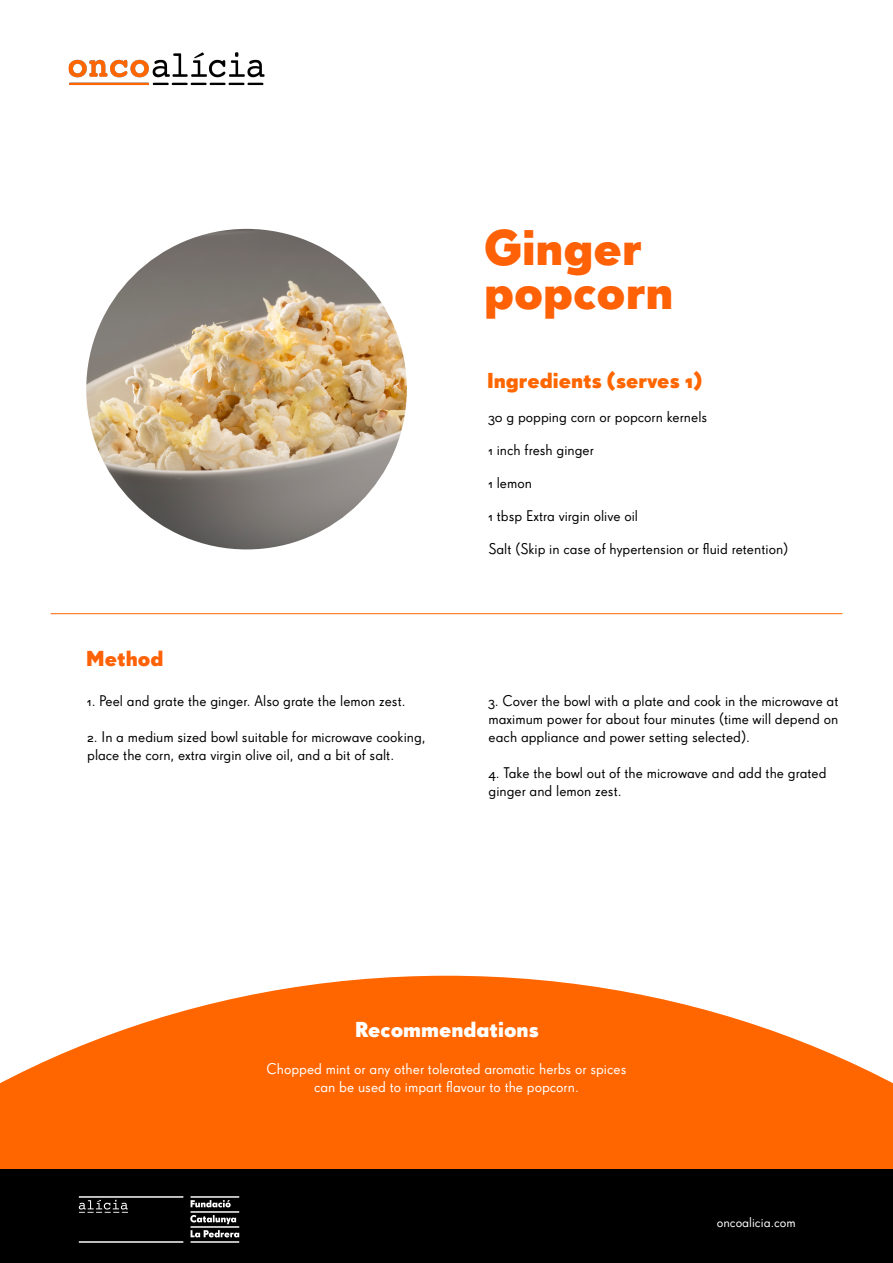
<style>
.page{position:relative;width:893px;height:1263px;background:#fff}
.page>*{position:absolute;margin:0;border:0;box-sizing:border-box;transform-origin:0 0}
.t1{font:48.45px/43.5px "Super Grotesk OT Bld";color:#ff6106}
.t2{font:21px "Super Grotesk OT Bld";color:#f60}
.t3{font:21px "Super Grotesk OT Bld";color:#fff}
.t4{font:21px "Super Grotesk OT Bld";color:#ff6106}
.t5{font:15px/18px "Super Grotesk OT";color:#000}
.t6{font:15px/18px "Super Grotesk OT";color:#fff;text-align:center}
.t7{font:13.5px "Super Grotesk OT";color:#fff}
</style>
<div class="page">
<img style="left:86px;top:229px;width:321px;height:320px;border-radius:160px">
<svg style="left:0;top:976px;width:893px;height:193px;fill:#f60"></svg>
<hr style="left:51px;top:613px;width:791px;height:1px;background:#f60">
<div style="left:0;top:1170px;width:893px;height:93px;background:#000"></div>
<img style="left:78px;top:1196px;width:162px;height:47px">
<img style="left:68px;top:52px;width:197px;height:34px">
<h1 class="t1" style="left:484px;top:226px;width:191px">Ginger popcorn</h1>
<h2 class="t4" style="left:86px;top:646px;width:79px">Method</h2>
<p class="t5" style="left:87px;top:692px;width:320px">1. Peel and grate the ginger. Also grate the lemon zest.</p>
<p class="t5" style="left:87px;top:728px;width:340px">2. In a medium sized bowl suitable for microwave cooking, place the corn, extra virgin olive oil, and a bit of salt.</p>
<h2 class="t2" style="left:487px;top:368px;width:216px">Ingredients (serves 1)</h2>
<p class="t5" style="left:488px;top:408px;width:220px">30 g popping corn or popcorn kernels</p>
<p class="t5" style="left:488px;top:441px;width:107px">1 inch fresh ginger</p>
<p class="t5" style="left:488px;top:474px;width:45px">1 lemon</p>
<p class="t5" style="left:488px;top:507px;width:151px">1 tbsp Extra virgin olive oil</p>
<p class="t5" style="left:488px;top:540px;width:301px">Salt (Skip in case of hypertension or fluid retention)</p>
<p class="t5" style="left:489px;top:692px;width:352px;text-align:justify">3. Cover the bowl with a plate and cook in the microwave at maximum power for about four minutes (time will depend on each appliance and power setting selected).</p>
<p class="t5" style="left:489px;top:764px;width:340px">4. Take the bowl out of the microwave and add the grated ginger and lemon zest.</p>
<h2 class="t3" style="left:355px;top:1017px;width:185px">Recommendations</h2>
<p class="t6" style="left:267px;top:1059px;width:361px">Chopped mint or any other tolerated aromatic herbs or spices can be used to impart flavour to the popcorn.</p>
<p class="t7" style="left:717px;top:1215px;width:80px">oncoalicia.com</p>
</div>
